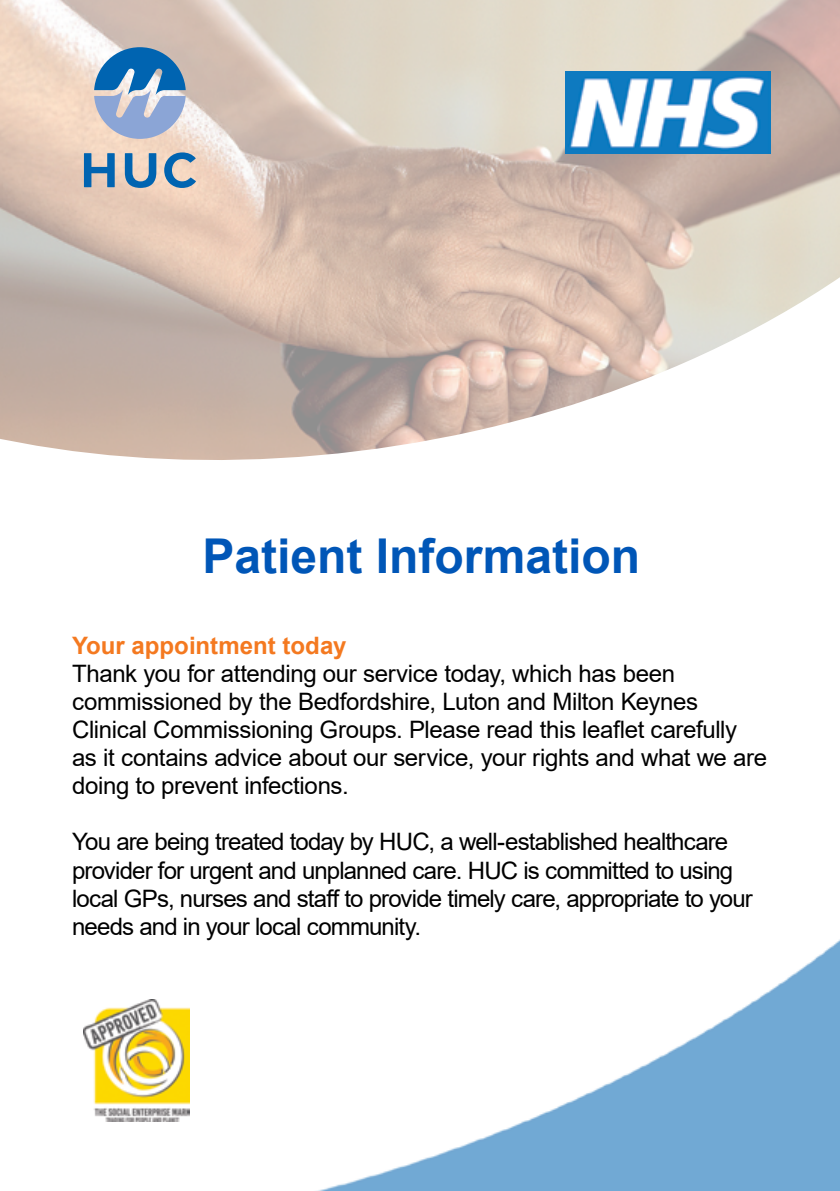
<style>
.page{position:relative;width:840px;height:1191px;background:#fff}
.page>*{position:absolute;margin:0;border:0;box-sizing:border-box;transform-origin:0 0}
.t1{font:700 48px "Arial";color:#0056b7}
.t2{font:24px/28px "Arial";letter-spacing:-.02em;color:#000}
.t3{font:700 24px "Arial";color:#f47920}
</style>
<div class="page">
<img style="left:0;top:0;width:839px;height:113px">
<svg style="left:0;top:113px;width:839px;height:347px;background:#d6c5ba"></svg>
<img style="left:565px;top:72px;width:204px;height:81px">
<svg style="left:84px;top:153px;width:31px;height:34px"></svg>
<svg style="left:125px;top:153px;width:31px;height:35px"></svg>
<svg style="left:164px;top:152px;width:32px;height:36px"></svg>
<svg style="left:94px;top:47px;width:92px;height:92px;background:#84a6c9"></svg>
<img style="left:105px;top:940px;width:734px;height:251px">
<img style="left:83px;top:999px;width:106px;height:122px">
<h1 class="t1" style="left:202px;top:522px;width:439px">Patient Information</h1>
<p class="t3" style="left:72px;top:629px;width:276px">Your appointment today</p>
<p class="t2" style="left:72px;top:660px;width:696px">Thank you for attending our service today, which has been commissioned by the Bedfordshire, Luton and Milton Keynes Clinical Commissioning Groups. Please read this leaflet carefully as it contains advice about our service, your rights and what we are doing to prevent infections.</p>
<p class="t2" style="left:72px;top:828px;width:682px">You are being treated today by HUC, a well-established healthcare provider for urgent and unplanned care. HUC is committed to using local GPs, nurses and staff to provide timely care, appropriate to your needs and in your local community.</p>
</div>
